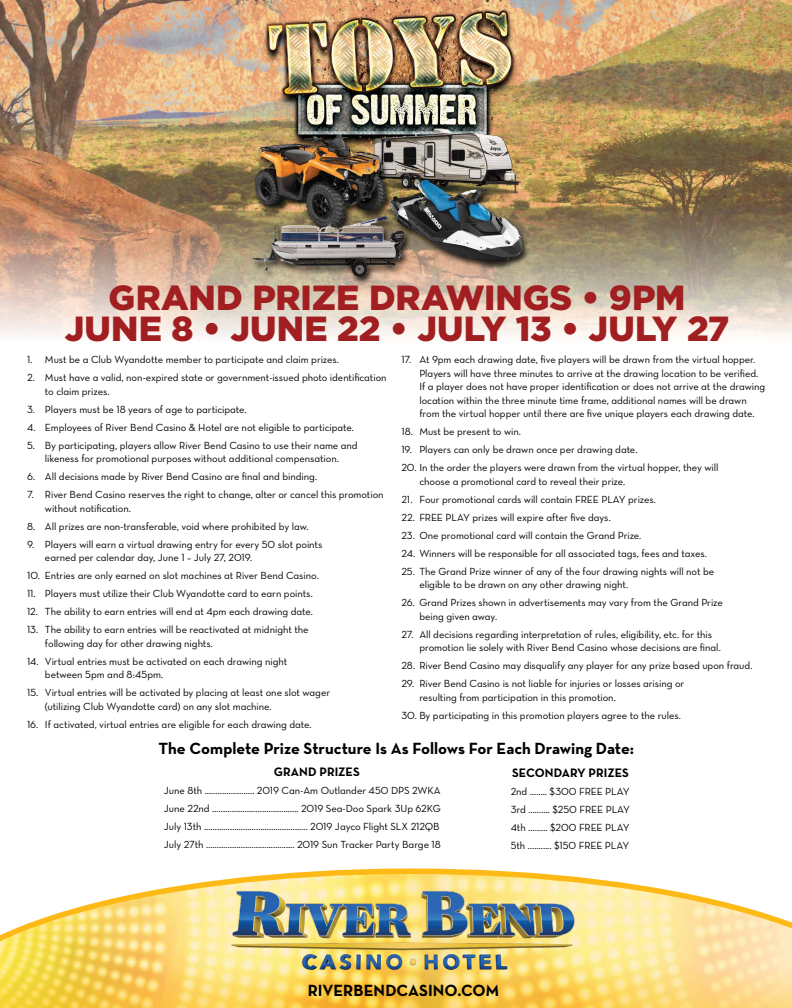
<style>
.page{position:relative;width:792px;height:1008px;background:#fff}
.page>*{position:absolute;margin:0;border:0;box-sizing:border-box;transform-origin:0 0}
.t1{font:900 34.85px/31.4px "Gotham";color:#a11e21;text-align:center}
.t2{font:700 16.5px "Neutra Text";letter-spacing:-.005em;color:#000}
.t3{font:16.5px "Neutra Text Bold Alt";letter-spacing:.005em;color:#000}
.t4{font:700 12.5px "Neutra Text";color:#000}
.t5{font:10.5px/13.5px "Neutra Text Book Alt";letter-spacing:-.005em;color:#000}
</style>
<div class="page">
<img style="left:0;top:0;width:792px;height:337px">
<svg style="left:0;top:879px;width:792px;height:129px;background:#fbde8a"></svg>
<img style="left:211px;top:868px;width:387px;height:123px">
<img style="left:233px;top:0;width:305px;height:291px">
<h1 class="t1" style="left:65px;top:281px;width:666px">GRAND PRIZE DRAWINGS • 9PM<br>JUNE 8 • JUNE 22 • JULY 13 • JULY 27</h1>
<p class="t5" style="left:27px;top:353px;width:313px">1. Must be a Club Wyandotte member to participate and claim prizes.</p>
<p class="t5" style="left:45px;top:371px;width:343px;text-indent:-18px">2. Must have a valid, non-expired state or government-issued photo identification to claim prizes.</p>
<p class="t5" style="left:27px;top:402px;width:221px">3. Players must be 18 years of age to participate.</p>
<p class="t5" style="left:27px;top:420px;width:329px">4. Employees of River Bend Casino &amp; Hotel are not eligible to participate.</p>
<p class="t5" style="left:27px;top:438px;width:332px;text-align:center">5. By participating, players allow River Bend Casino to use their name and likeness for promotional purposes without additional compensation.</p>
<p class="t5" style="left:27px;top:470px;width:292px">6. All decisions made by River Bend Casino are final and binding.</p>
<p class="t5" style="left:45px;top:488px;width:340px;text-indent:-18px">7. River Bend Casino reserves the right to change, alter or cancel this promotion without notification.</p>
<p class="t5" style="left:27px;top:519px;width:283px">8. All prizes are non-transferable, void where prohibited by law.</p>
<p class="t5" style="left:45px;top:537px;width:279px;text-indent:-18px">9. Players will earn a virtual drawing entry for every 50 slot points earned per calendar day, June 1 – July 27, 2019.</p>
<p class="t5" style="left:27px;top:569px;width:293px">10. Entries are only earned on slot machines at River Bend Casino.</p>
<p class="t5" style="left:27px;top:587px;width:287px">11. Players must utilize their Club Wyandotte card to earn points.</p>
<p class="t5" style="left:27px;top:605px;width:288px">12. The ability to earn entries will end at 4pm each drawing date.</p>
<p class="t5" style="left:45px;top:623px;width:265px;text-indent:-18px">13. The ability to earn entries will be reactivated at midnight the following day for other drawing nights.</p>
<p class="t5" style="left:45px;top:654px;width:244px;text-indent:-18px">14. Virtual entries must be activated on each drawing night between 5pm and 8:45pm.</p>
<p class="t5" style="left:45px;top:686px;width:287px;text-indent:-18px">15. Virtual entries will be activated by placing at least one slot wager (utilizing Club Wyandotte card) on any slot machine.</p>
<p class="t5" style="left:27px;top:717px;width:286px">16. If activated, virtual entries are eligible for each drawing date.</p>
<p class="t5" style="left:419px;top:353px;width:347px;text-indent:-18px">17. At 9pm each drawing date, five players will be drawn from the virtual hopper.<br>Players will have three minutes to arrive at the drawing location to be verified.<br>If a player does not have proper identification or does not arrive at the drawing location within the three minute time frame, additional names will be drawn from the virtual hopper until there are five unique players each drawing date.</p>
<p class="t5" style="left:401px;top:425px;width:121px">18. Must be present to win.</p>
<p class="t5" style="left:401px;top:443px;width:238px">19. Players can only be drawn once per drawing date.</p>
<p class="t5" style="left:419px;top:461px;width:301px;text-indent:-18px">20. In the order the players were drawn from the virtual hopper, they will choose a promotional card to reveal their prize.</p>
<p class="t5" style="left:401px;top:492px;width:256px">21. Four promotional cards will contain FREE PLAY prizes.</p>
<p class="t5" style="left:401px;top:510px;width:211px">22. FREE PLAY prizes will expire after five days.</p>
<p class="t5" style="left:401px;top:528px;width:241px">23. One promotional card will contain the Grand Prize.</p>
<p class="t5" style="left:401px;top:546px;width:307px">24. Winners will be responsible for all associated tags, fees and taxes.</p>
<p class="t5" style="left:419px;top:564px;width:296px;text-indent:-18px">25. The Grand Prize winner of any of the four drawing nights will not be eligible to be drawn on any other drawing night.</p>
<p class="t5" style="left:419px;top:596px;width:305px;text-indent:-18px">26. Grand Prizes shown in advertisements may vary from the Grand Prize being given away.</p>
<p class="t5" style="left:419px;top:627px;width:303px;text-indent:-18px">27. All decisions regarding interpretation of rules, eligibility, etc. for this promotion lie solely with River Bend Casino whose decisions are final.</p>
<p class="t5" style="left:401px;top:659px;width:353px">28. River Bend Casino may disqualify any player for any prize based upon fraud.</p>
<p class="t5" style="left:419px;top:677px;width:266px;text-indent:-18px">29. River Bend Casino is not liable for injuries or losses arising or resulting from participation in this promotion.</p>
<p class="t5" style="left:401px;top:708px;width:281px">30. By participating in this promotion players agree to the rules.</p>
<h2 class="t2" style="left:159px;top:738px;width:477px">The Complete Prize Structure Is As Follows For Each Drawing Date:</h2>
<p class="t4" style="left:274px;top:764px;width:88px">GRAND PRIZES</p>
<p class="t5" style="left:164px;top:781px;width:279px;line-height:18px;text-align:justify">June 8th ……………….…. 2019 Can-Am Outlander 450 DPS 2WKA June 22nd ……………………………....... 2019 Sea-Doo Spark 3Up 62KG July 13th ………………………………...…...... 2019 Jayco Flight SLX 212QB July 27th …….……...…………...…....... 2019 Sun Tracker Party Barge 18</p>
<p class="t5" style="left:511px;top:783px;width:121px;line-height:18px;text-align:justify">2nd …….. $300 FREE PLAY 3rd ………. $250 FREE PLAY 4th ……... $200 FREE PLAY 5th ……..... $150 FREE PLAY</p>
<p class="t4" style="left:512px;top:765px;width:118px">SECONDARY PRIZES</p>
<h2 class="t3" style="left:308px;top:980px;width:193px">RIVERBENDCASINO.COM</h2>
</div>
